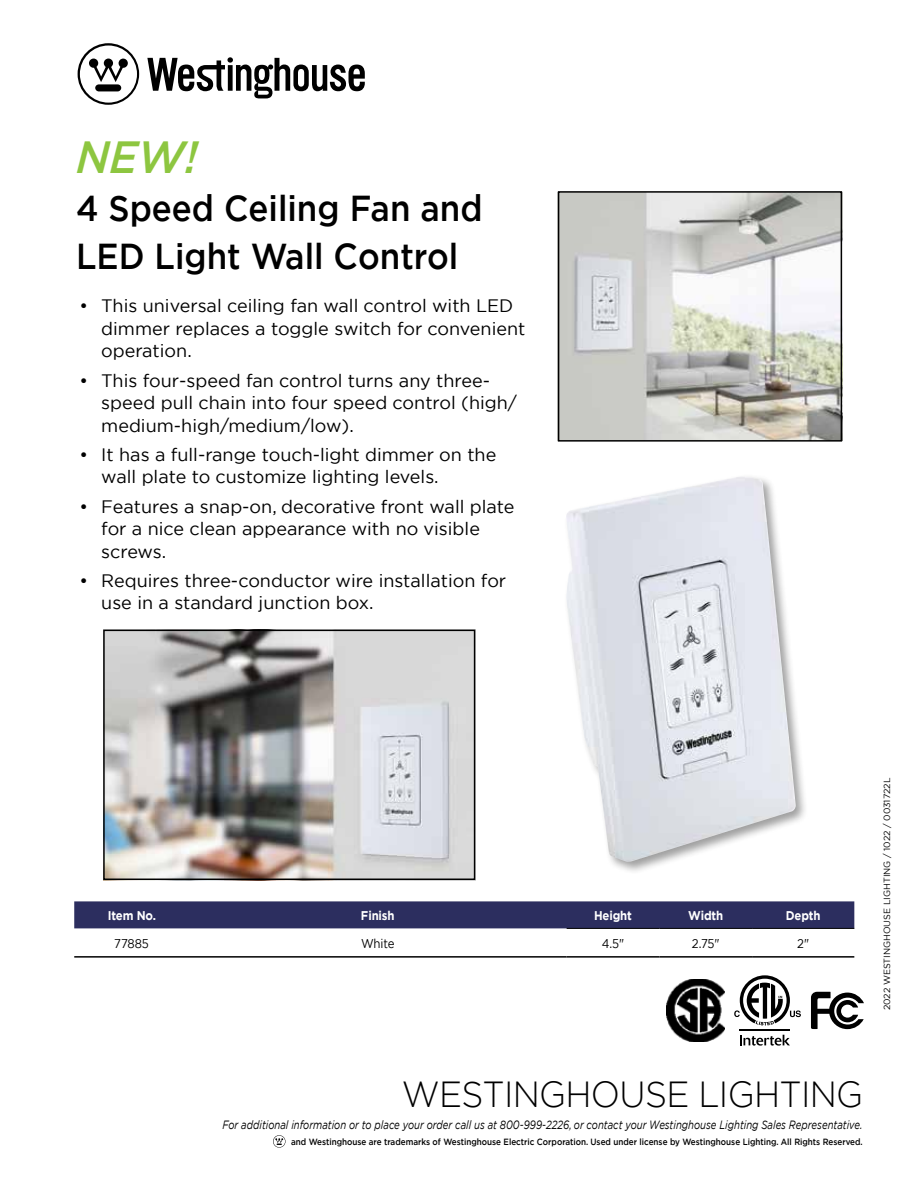
<style>
.page{position:relative;width:918px;height:1188px;background:#fff}
.page>*{position:absolute;margin:0;border:0;box-sizing:border-box;transform-origin:0 0}
.t1{font:italic 500 45px "Gotham";color:#8dc640;scale:.95 1}
.t2{font:300 36.15px "Gotham";letter-spacing:-.02em;color:#000;scale:.95 1}
.t3{font:500 36px/48px "Gotham";color:#000;scale:.92 1}
.t4{font:18px/22.5px "Gotham";color:#000}
.t5{font:12.75px "Gotham";letter-spacing:-.01em;color:#000;scale:.9 1}
.t6{font:700 12.6px "Gotham";letter-spacing:-.01em;color:#fff;scale:.9 1}
.t7{font:italic 12px "Gotham";color:#000;scale:.8 1}
.t8{font:500 9px "Gotham";color:#000;scale:.9 1}
.t9{font:9px "Gotham";color:#000}
</style>
<div class="page">
<svg style="left:273px;top:1135px;width:12px;height:13px"></svg>
<svg style="left:147px;top:57px;width:218px;height:41px"></svg>
<svg style="left:78px;top:43px;width:61px;height:62px"></svg>
<div style="left:563px;top:474px;width:246px;height:401px;background:#000;opacity:.38"></div>
<img style="left:566px;top:476px;width:230px;height:386px">
<div style="left:74px;top:901px;width:780px;height:27px;background:#2c2e5f"></div>
<hr style="left:567px;top:928px;width:92px;height:1px;background:#000">
<hr style="left:659px;top:928px;width:93px;height:1px;background:#000">
<hr style="left:752px;top:928px;width:102px;height:1px;background:#000">
<hr style="left:567px;top:956px;width:92px;height:2px;background:#000">
<hr style="left:659px;top:956px;width:93px;height:2px;background:#000">
<hr style="left:752px;top:956px;width:102px;height:2px;background:#000">
<hr style="left:74px;top:956px;width:115px;height:2px;background:#000">
<hr style="left:189px;top:956px;width:378px;height:2px;background:#000">
<svg style="left:811px;top:992px;width:53px;height:37px"></svg>
<svg style="left:740px;top:1035px;width:50px;height:11px"></svg>
<hr style="left:740px;top:1029px;width:50px;height:2px;background:#000">
<svg style="left:734px;top:975px;width:67px;height:51px"></svg>
<img style="left:667px;top:979px;width:57px;height:63px">
<img style="left:106px;top:633px;width:366px;height:244px">
<div style="left:103px;top:630px;width:372px;height:250px;border:2px solid #000"></div>
<img style="left:561px;top:194px;width:278px;height:245px">
<div style="left:558px;top:191px;width:284px;height:251px;border:2px solid #000"></div>
<h1 class="t1" style="left:76px;top:128px;width:130px">NEW!</h1>
<h3 class="t3" style="left:76px;top:184px;width:444px">4 Speed Ceiling Fan and<br>LED Light Wall Control</h3>
<p class="t4" style="left:101px;top:294px;width:426px;text-indent:-22px">• This universal ceiling fan wall control with LED dimmer replaces a toggle switch for convenient operation.</p>
<p class="t4" style="left:101px;top:369px;width:417px;text-indent:-22px">• This four-speed fan control turns any three&shy;speed pull chain into four speed control (high/ medium-high/medium/low).</p>
<p class="t4" style="left:101px;top:443px;width:397px;text-indent:-22px">• It has a full-range touch-light dimmer on the wall plate to customize lighting levels.</p>
<p class="t4" style="left:101px;top:495px;width:415px;text-indent:-22px">• Features a snap-on, decorative front wall plate for a nice clean appearance with no visible screws.</p>
<p class="t4" style="left:101px;top:569px;width:407px;text-indent:-22px">• Requires three-conductor wire installation for use in a standard junction box.</p>
<p class="t6" style="left:108px;top:907px;width:55px">Item No.</p>
<p class="t6" style="left:361px;top:907px;width:39px">Finish</p>
<p class="t6" style="left:594px;top:907px;width:44px">Height</p>
<p class="t6" style="left:688px;top:907px;width:40px">Width</p>
<p class="t6" style="left:786px;top:907px;width:40px">Depth</p>
<p class="t5" style="left:114px;top:935px;width:40px">77885</p>
<p class="t5" style="left:361px;top:935px;width:39px">White</p>
<p class="t5" style="left:602px;top:935px;width:26px">4.5"</p>
<p class="t5" style="left:692px;top:935px;width:32px">2.75"</p>
<p class="t5" style="left:797px;top:935px;width:15px">2"</p>
<p class="t9" style="left:881px;top:1010px;width:234px;rotate:-90deg">2022 WESTINGHOUSE LIGHTING / 1022 / 0031722L</p>
<h2 class="t2" style="left:402px;top:1071px;width:487px">WESTINGHOUSE LIGHTING</h2>
<p class="t7" style="left:222px;top:1117px;width:802px">For additional information or to place your order call us at 800-999-2226, or contact your Westinghouse Lighting Sales Representative.</p>
<p class="t8" style="left:291px;top:1136px;width:637px">and Westinghouse are trademarks of Westinghouse Electric Corporation. Used under license by Westinghouse Lighting. All Rights Reserved.</p>
</div>
